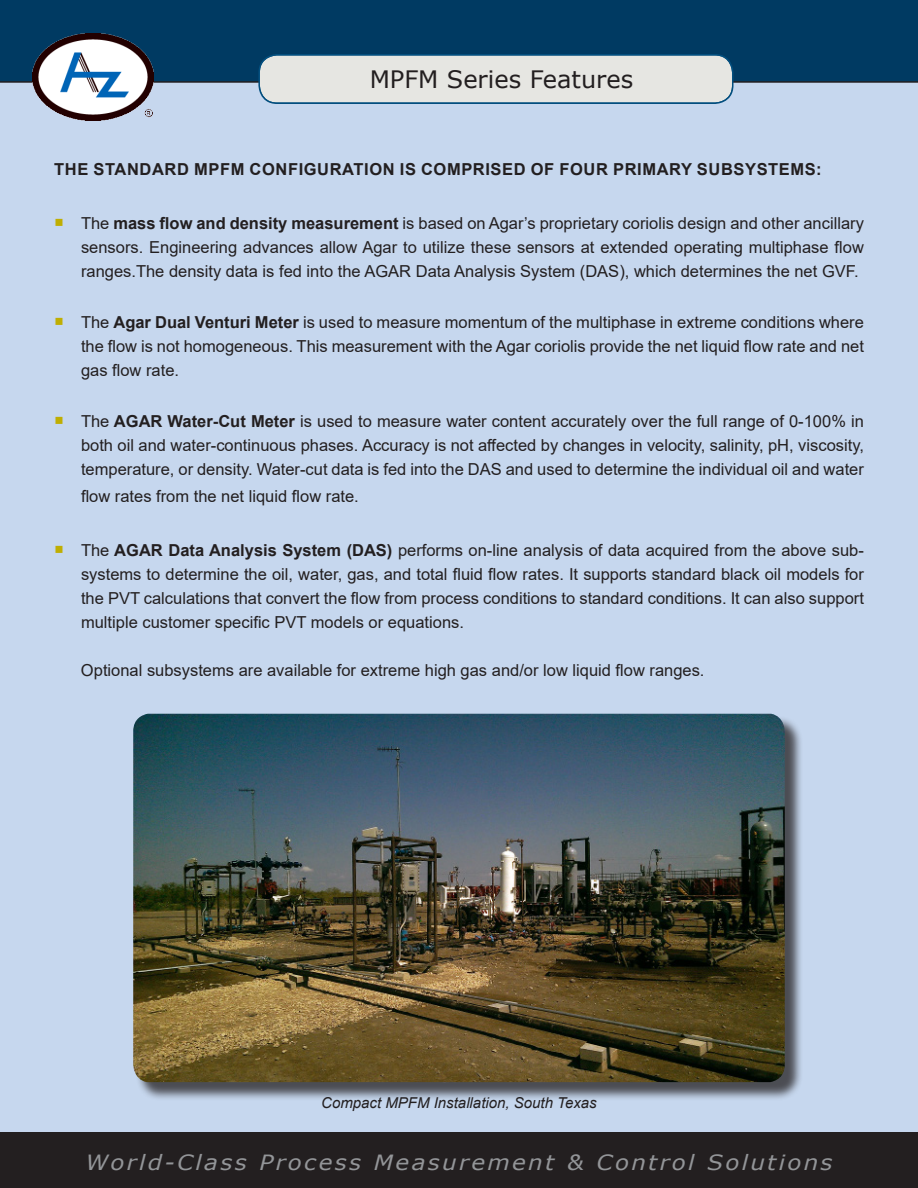
<style>
.page{position:relative;width:918px;height:1188px;background:#fff}
.page>*{position:absolute;margin:0;border:0;box-sizing:border-box;transform-origin:0 0}
.t1{font:24px "Verdana";color:#231f20}
.t2{font:italic 21px "Verdana";letter-spacing:.1em;color:#939598;scale:1.1 1}
.t3{font:16.5px/24px "Arial";color:#231f20;text-align:justify}
.t4{font:700 16.5px "Arial";letter-spacing:.035em;color:#231f20}
.t5{font:italic 15px "Arial";color:#231f20}
.s1{color:#bfae02}
.s2{font-weight:700}
</style>
<div class="page">
<div style="left:0;top:83px;width:918px;height:1050px;background:#c6d7ee"></div>
<div style="left:0;top:0;width:918px;height:83px;background:#003a62"></div>
<div style="left:259px;top:55px;width:474px;height:48px;background:#e6e6e2"></div>
<div style="left:258px;top:54px;width:475px;height:50px;border:2px solid #024e7e;border-radius:18px"></div>
<div style="left:0;top:1133px;width:918px;height:55px;background:#231f20"></div>
<img style="left:33px;top:34px;width:121px;height:87px">
<div style="left:135px;top:716px;width:668px;height:385px;background:#231f20;opacity:.75"></div>
<img style="left:133px;top:714px;width:652px;height:368px">
<svg style="left:64px;top:229px;width:18px;height:1px"></svg>
<svg style="left:64px;top:328px;width:18px;height:1px"></svg>
<svg style="left:64px;top:427px;width:18px;height:1px"></svg>
<svg style="left:64px;top:556px;width:18px;height:1px"></svg>
<p class="t1" style="left:370px;top:63px;width:265px">MPFM Series Features</p>
<p class="t4" style="left:54px;top:158px;width:769px">THE STANDARD MPFM CONFIGURATION IS COMPRISED OF FOUR PRIMARY SUBSYSTEMS:</p>
<p class="t3" style="left:81px;top:211px;width:784px;text-indent:-27px"><span class="s1">○</span> The <span class="s2">mass flow and density measurement</span> is based on Agar’s proprietary coriolis design and other ancillary sensors. Engineering advances allow Agar to utilize these sensors at extended operating multiphase flow ranges.The density data is fed into the AGAR Data Analysis System (DAS), which determines the net GVF.</p>
<p class="t3" style="left:81px;top:310px;width:784px;text-indent:-27px"><span class="s1">○</span> The <span class="s2">Agar Dual Venturi Meter</span> is used to measure momentum of the multiphase in extreme conditions where the flow is not homogeneous. This measurement with the Agar coriolis provide the net liquid flow rate and net gas flow rate.</p>
<p class="t3" style="left:81px;top:409px;width:784px;text-indent:-27px"><span class="s1">○</span> The <span class="s2">AGAR Water-Cut Meter</span> is used to measure water content accurately over the full range of 0-100% in both oil and water-continuous phases. Accuracy is not affected by changes in velocity, salinity, pH, viscosity, temperature, or density. Water-cut data is fed into the DAS and used to determine the individual oil and water</p>
<p class="t3" style="left:81px;top:484px;width:279px">flow rates from the net liquid flow rate.</p>
<p class="t3" style="left:81px;top:538px;width:784px;text-indent:-27px"><span class="s1">○</span> The <span class="s2">AGAR Data Analysis System (DAS)</span> performs on-line analysis of data acquired from the above sub&shy;systems to determine the oil, water, gas, and total fluid flow rates. It supports standard black oil models for the PVT calculations that convert the flow from process conditions to standard conditions. It can also support multiple customer specific PVT models or equations.</p>
<p class="t3" style="left:81px;top:658px;width:625px">Optional subsystems are available for extreme high gas and/or low liquid flow ranges.</p>
<p class="t5" style="left:321px;top:1093px;width:277px">Compact MPFM Installation, South Texas</p>
<p class="t2" style="left:85px;top:1148px;width:681px">World-Class Process Measurement &amp; Control Solutions</p>
</div>
